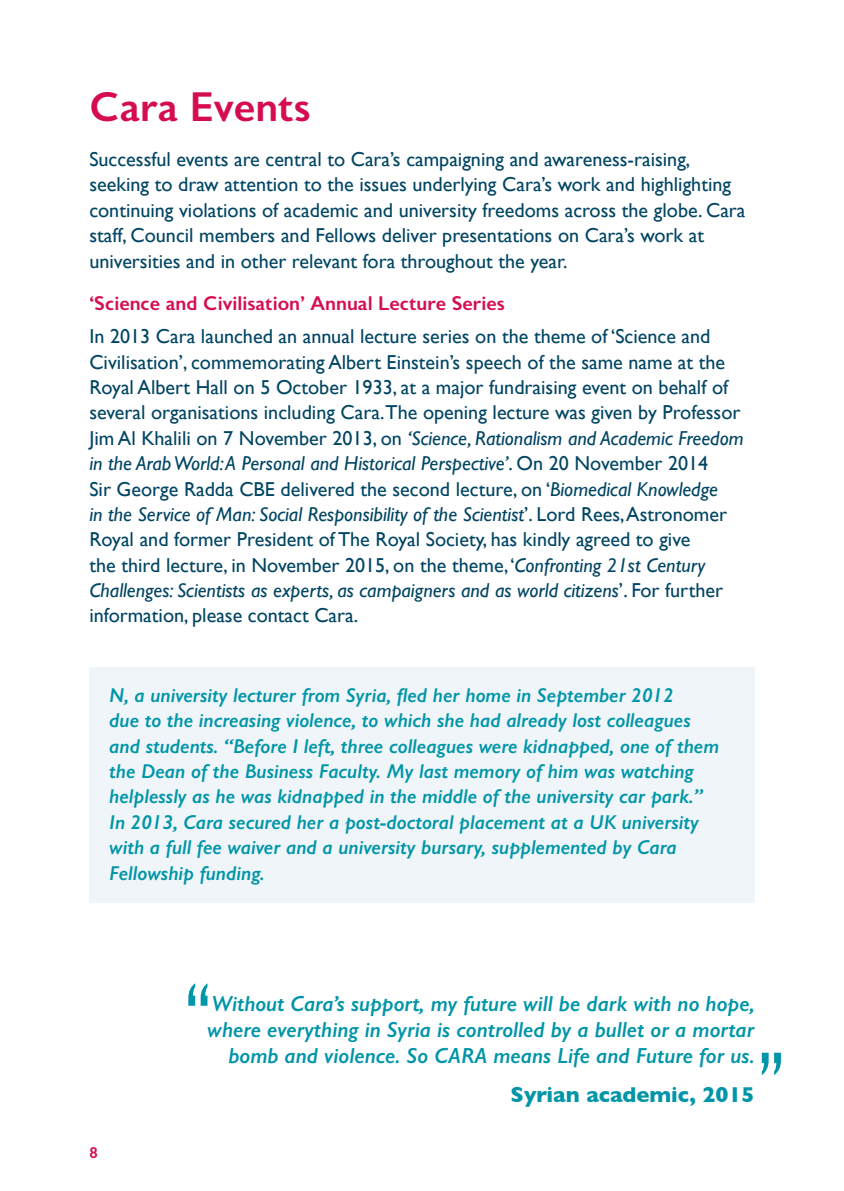
<style>
.page{position:relative;width:844px;height:1191px;background:#fff}
.page>*{position:absolute;margin:0;border:0;box-sizing:border-box;transform-origin:0 0}
.t1{font:300 105px "Gill Sans";color:#0095a8}
.t2{font:42px "CARA Sans 3.0 Semibold";color:#d50d50}
.t3{font:italic 600 21.88px/26.2px "Gill Sans";color:#0095a8;text-align:right}
.t4{font:700 21.88px "Gill Sans";color:#0095a8}
.t5{font:20.12px/25.4px "Gill Sans";color:#004563}
.t6{font:italic 600 20.12px/25.4px "Gill Sans";color:#0095a8}
.t7{font:20.12px "CARA Sans 3.0 Semibold";color:#d50d50}
.t8{font:15.75px "CARA Sans 3.0 Semibold";color:#d50d50}
.s1{font-style:italic}
</style>
<div class="page">
<div style="left:89px;top:667px;width:665px;height:236px;background:#eff5f8"></div>
<h2 class="t2" style="left:89px;top:81px;width:223px">Cara Events</h2>
<p class="t5" style="left:89px;top:146px;width:657px">Successful events are central to Cara’s campaigning and awareness-raising, seeking to draw attention to the issues underlying Cara’s work and highlighting continuing violations of academic and university freedoms across the globe. Cara staff, Council members and Fellows deliver presentations on Cara’s work at universities and in other relevant fora throughout the year.</p>
<p class="t7" style="left:89px;top:291px;width:417px">‘Science and Civilisation’ Annual Lecture Series</p>
<p class="t5" style="left:89px;top:323px;width:655px">In 2013 Cara launched an annual lecture series on the theme of ‘Science and Civilisation’, commemorating Albert Einstein’s speech of the same name at the Royal Albert Hall on 5 October 1933, at a major fundraising event on behalf of several organisations including Cara.The opening lecture was given by Professor Jim Al Khalili on 7 November 2013, on <span class="s1">‘Science, Rationalism and Academic Freedom in the Arab World: A Personal and Historical Perspective’</span>. On 20 November 2014<br>Sir George Radda CBE delivered the second lecture, on ‘<span class="s1">Biomedical Knowledge<br>in the Service of Man: Social Responsibility of the Scientist</span>’. Lord Rees, Astronomer Royal and former President of The Royal Society, has kindly agreed to give<br>the third lecture, in November 2015, on the theme, ‘<span class="s1">Confronting 21st Century Challenges: Scientists as experts, as campaigners and as world citizens</span>’. For further information, please contact Cara.</p>
<p class="t6" style="left:109px;top:682px;width:611px">N, a university lecturer from Syria, fled her home in September 2012<br>due to the increasing violence, to which she had already lost colleagues and students. “Before I left, three colleagues were kidnapped, one of them the Dean of the Business Faculty. My last memory of him was watching helplessly as he was kidnapped in the middle of the university car park.” In 2013, Cara secured her a post-doctoral placement at a UK university with a full fee waiver and a university bursary, supplemented by Cara Fellowship funding.</p>
<p class="t8" style="left:89px;top:1143px;width:10px">8</p>
<h1 class="t1" style="left:182px;top:938px;width:32px">ʻ‘</h1>
<p class="t3" style="left:207px;top:990px;width:548px">Without Cara’s support, my future will be dark with no hope, where everything in Syria is controlled by a bullet or a mortar bomb and violence. So CARA means Life and Future for us.</p>
<p class="t4" style="left:510px;top:1077px;width:245px">Syrian academic, 2015</p>
<h1 class="t1" style="left:755px;top:1007px;width:32px">ʼʼ</h1>
</div>
